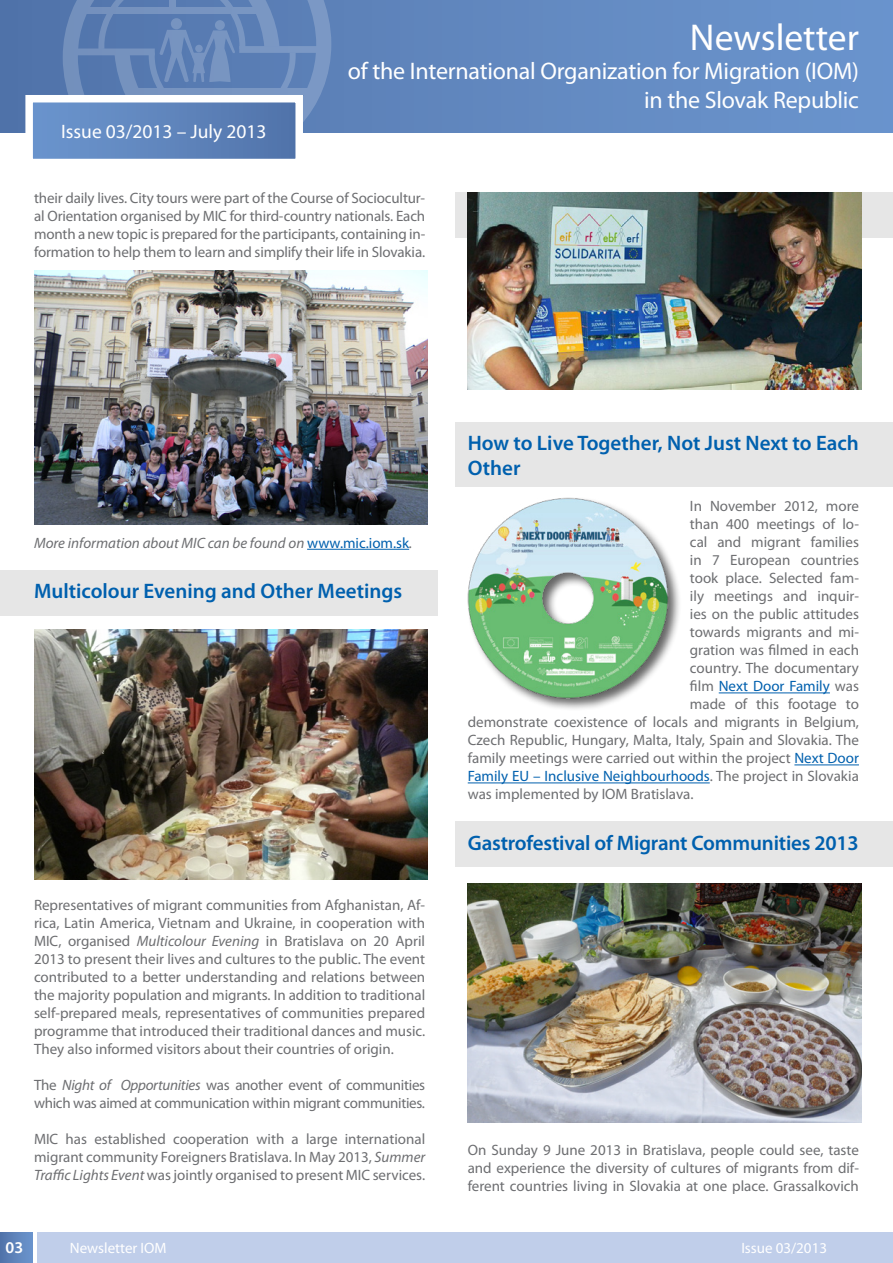
<style>
.page{position:relative;width:893px;height:1263px;background:#fff}
.page>*{position:absolute;margin:0;border:0;box-sizing:border-box;transform-origin:0 0}
.t1{font:37.5px "Myriad Pro";color:#fff}
.t2{font:24px/28.8px "Myriad Pro";letter-spacing:-.01em;color:#fff;text-align:right}
.t3{font:600 21px/25.2px "Myriad Pro";color:#0060ae}
.t4{font:19.5px "Myriad Pro";color:#fff}
.t5{font:600 16.5px "Myriad Pro";color:#fff}
.t6{font:15px/18px "Myriad Pro";color:#6d6e71;text-align:justify}
.t7{font:15px/18px "Myriad Pro";letter-spacing:-.02em;color:#6d6e71}
.t8{font:15px "Myriad Pro";color:#0060ae}
.t9{font:italic 15px "Myriad Pro";color:#6d6e71}
.t10{font:15px "Myriad Pro";color:#fff}
.s1{font-style:normal;color:#0060ae}
.s2{font-style:italic}
.s3{color:#6d6e71}
.s4{color:#0060ae}
</style>
<div class="page">
<svg style="left:0;top:1232px;width:33px;height:31px"></svg>
<div style="left:37px;top:1232px;width:856px;height:31px;background:#c0ceea"></div>
<div style="left:455px;top:821px;width:438px;height:45px;background:#e6e6e6"></div>
<div style="left:455px;top:192px;width:438px;height:45px;background:#e6e6e6"></div>
<div style="left:0;top:570px;width:438px;height:45px;background:#e6e6e6"></div>
<div style="left:455px;top:422px;width:438px;height:64px;background:#e6e6e6"></div>
<div style="left:0;top:0;width:893px;height:133px;background:#648cc3"></div>
<svg style="left:22px;top:0;width:309px;height:159px"></svg>
<hr style="left:307px;top:549px;width:102px;height:1px;background:#0060ae">
<img style="left:34px;top:270px;width:394px;height:254px">
<img style="left:34px;top:630px;width:394px;height:250px">
<hr style="left:719px;top:692px;width:111px;height:1px;background:#0060ae">
<hr style="left:794px;top:764px;width:65px;height:1px;background:#0060ae">
<hr style="left:468px;top:782px;width:242px;height:1px;background:#0060ae">
<img style="left:468px;top:192px;width:393px;height:197px">
<img style="left:468px;top:883px;width:393px;height:239px">
<div style="left:466px;top:497px;width:216px;height:215px;background:#000;opacity:.6"></div>
<img style="left:468px;top:497px;width:201px;height:201px">
<h3 class="t4" style="left:61px;top:120px;width:207px">Issue 03/2013 – July 2013</h3>
<h1 class="t1" style="left:690px;top:15px;width:170px">Newsletter</h1>
<h2 class="t2" style="left:348px;top:56px;width:513px">of the International Organization for Migration (IOM) in the Slovak Republic</h2>
<p class="t6" style="left:34px;top:189px;width:393px">their daily lives. City tours were part of the Course of Sociocultur&shy;al Orientation organised by MIC for third-country nationals. Each month a new topic is prepared for the participants, containing in&shy;formation to help them to learn and simplify their life in Slovakia.</p>
<p class="t9" style="left:34px;top:533px;width:380px">More information about MIC can be found on <span class="s1">www.mic.iom.sk</span>.</p>
<h3 class="t3" style="left:34px;top:578px;width:370px">Multicolour Evening and Other Meetings</h3>
<p class="t6" style="left:34px;top:896px;width:393px">Representatives of migrant communities from Afghanistan, Af&shy;rica, Latin America, Vietnam and Ukraine, in cooperation with MIC, organised <span class="s2">Multicolour Evening</span> in Bratislava on 20 April 2013 to present their lives and cultures to the public. The event contributed to a better understanding and relations between the majority population and migrants. In addition to traditional self-prepared meals, representatives of communities prepared programme that introduced their traditional dances and music.<br>They also informed visitors about their countries of origin.</p>
<p class="t7" style="left:34px;top:1076px;width:393px">The <span class="s2">Night of Opportunities</span> was another event of communities which was aimed at communication within migrant communities.</p>
<p class="t6" style="left:34px;top:1130px;width:393px">MIC has established cooperation with a large international migrant community Foreigners Bratislava. In May 2013, <span class="s2">Summer Traffic Lights Event</span> was jointly organised to present MIC services.</p>
<h3 class="t3" style="left:468px;top:430px;width:393px">How to Live Together, Not Just Next to Each<br>Other</h3>
<p class="t6" style="left:690px;top:497px;width:170px">In November 2012, more</p>
<p class="t6" style="left:690px;top:515px;width:171px">than 400 meetings of lo-</p>
<p class="t6" style="left:690px;top:533px;width:170px">cal and migrant families</p>
<p class="t6" style="left:690px;top:551px;width:171px">in 7 European countries</p>
<p class="t6" style="left:690px;top:569px;width:170px">took place. Selected fam-</p>
<p class="t6" style="left:690px;top:587px;width:171px">ily meetings and inquir-</p>
<p class="t6" style="left:690px;top:605px;width:170px">ies on the public attitudes</p>
<p class="t6" style="left:690px;top:623px;width:171px">towards migrants and mi-</p>
<p class="t6" style="left:690px;top:641px;width:171px">gration was filmed in each</p>
<p class="t6" style="left:690px;top:659px;width:171px">country. The documentary</p>
<p class="t8" style="left:690px;top:677px;width:171px"><span class="s3">film</span> Next Door Family <span class="s3">was</span></p>
<p class="t6" style="left:690px;top:695px;width:170px">made of this footage to</p>
<p class="t6" style="left:468px;top:713px;width:393px">demonstrate coexistence of locals and migrants in Belgium,</p>
<p class="t6" style="left:468px;top:731px;width:393px">Czech Republic, Hungary, Malta, Italy, Spain and Slovakia. The</p>
<p class="t6" style="left:468px;top:749px;width:393px">family meetings were carried out within the project <span class="s4">Next Door</span></p>
<p class="t8" style="left:468px;top:767px;width:393px">Family EU – Inclusive Neighbourhoods<span class="s3">. The project in Slovakia</span></p>
<p class="t6" style="left:468px;top:785px;width:227px">was implemented by IOM Bratislava.</p>
<h3 class="t3" style="left:468px;top:830px;width:393px">Gastrofestival of Migrant Communities 2013</h3>
<p class="t6" style="left:468px;top:1141px;width:393px">On Sunday 9 June 2013 in Bratislava, people could see, taste and experience the diversity of cultures of migrants from dif&shy;ferent countries living in Slovakia at one place. Grassalkovich</p>
<p class="t5" style="left:6px;top:1237px;width:19px">03</p>
<p class="t10" style="left:70px;top:1239px;width:98px">Newsletter IOM</p>
<p class="t10" style="left:741px;top:1239px;width:87px">Issue 03/2013</p>
</div>
